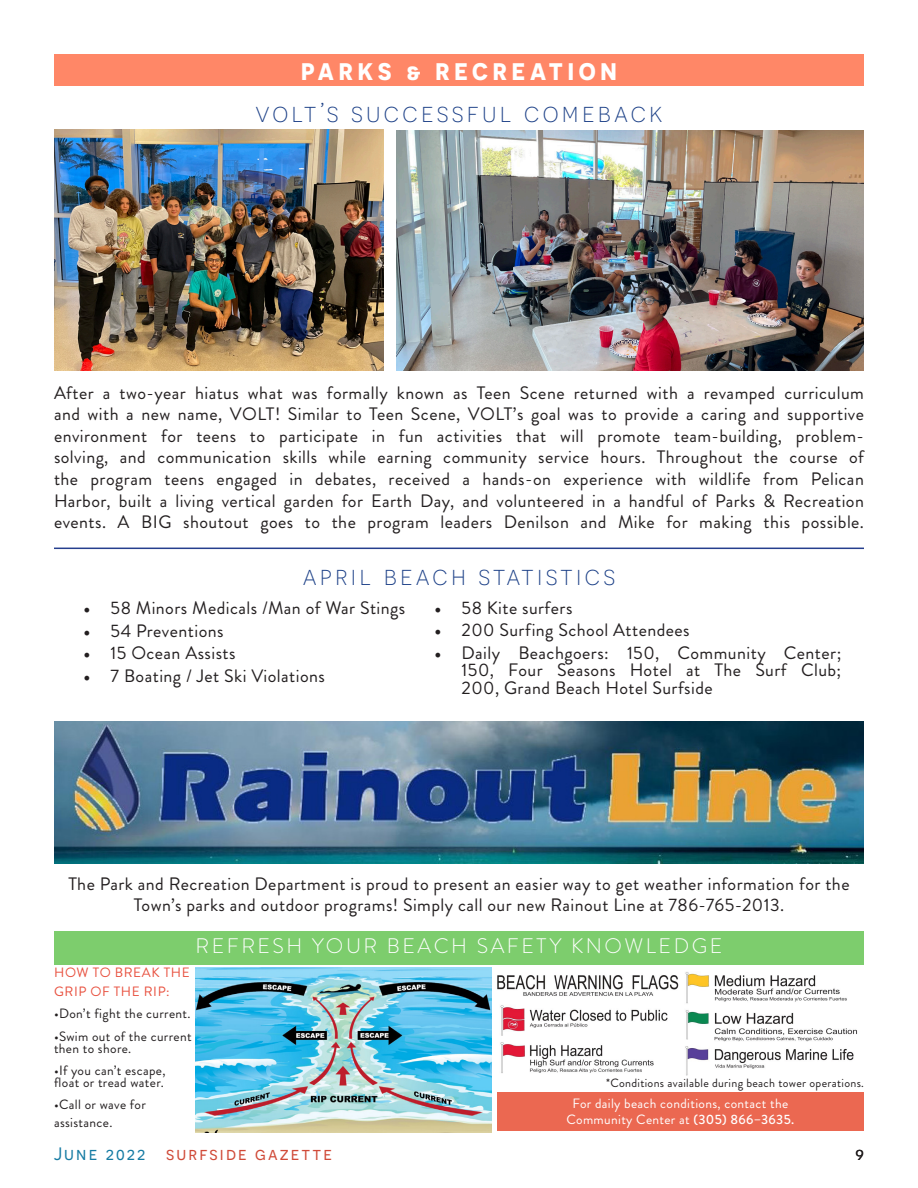
<style>
.page{position:relative;width:918px;height:1188px;background:#fff}
.page>*{position:absolute;margin:0;border:0;box-sizing:border-box;transform-origin:0 0}
.t1{font:300 27px "Novecentosans";letter-spacing:.12em;color:#1c4087}
.t2{font:700 24px "Novecentosans";letter-spacing:.2em;color:#fff}
.t3{font:300 21px "Brandon Grotesque";letter-spacing:.12em;color:#fff}
.t4{font:18px/21.6px "Brandon Grotesque";letter-spacing:.025em;color:#231f20;text-align:justify}
.t5{font:18px "Novecentosans";letter-spacing:.12em;color:#d04a38}
.t6{font:18px "Novecentosans";color:#231f20}
.t7{font:13.5px/12px "Brandon Grotesque";letter-spacing:.025em;color:#231f20}
.t8{font:13.5px/16.2px "Brandon Grotesque";letter-spacing:.025em;color:#fff;text-align:center}
.t9{font:13.5px/19.5px "Brandon Grotesque";letter-spacing:.045em;color:#e8503e}
.t10{font:12px "Brandon Grotesque";letter-spacing:.025em;color:#231f20}
.s1{font-family:"Minion Pro"}
.s2{font-weight:500}
.s3{color:#157ba3}
</style>
<div class="page">
<img style="left:54px;top:129px;width:330px;height:242px">
<img style="left:396px;top:130px;width:468px;height:240px">
<div style="left:54px;top:54px;width:810px;height:32px;background:#ff8767"></div>
<div style="left:498px;top:1093px;width:366px;height:38px;background:#eb6851"></div>
<img style="left:685px;top:972px;width:172px;height:104px">
<img style="left:497px;top:975px;width:182px;height:98px">
<img style="left:195px;top:967px;width:296px;height:165px">
<div style="left:54px;top:931px;width:810px;height:34px;background:#7dcd6d"></div>
<img style="left:54px;top:721px;width:810px;height:143px">
<hr style="left:54px;top:548px;width:810px;height:1px;background:#253f8e">
<p class="t2" style="left:301px;top:56px;width:317px">PARKS &amp; RECREATION</p>
<p class="t1" style="left:255px;top:97px;width:409px">VOLT’S SUCCESSFUL COMEBACK</p>
<p class="t4" style="left:54px;top:382px;width:812px">After a two-year hiatus what was formally known as Teen Scene returned with a revamped curriculum and with a new name, VOLT! Similar to Teen Scene, VOLT’s goal was to provide a caring and supportive environment for teens to participate in fun activities that will promote team-building, problem&shy;solving, and communication skills while earning community service hours. Throughout the course of the program teens engaged in debates, received a hands-on experience with wildlife from Pelican Harbor, built a living vertical garden for Earth Day, and volunteered in a handful of Parks &amp; Recreation events. A BIG shoutout goes to the program leaders Denilson and Mike for making this possible.</p>
<p class="t1" style="left:303px;top:561px;width:314px">APRIL BEACH STATISTICS</p>
<p class="t4" style="left:84px;top:597px;width:323px"><span class="s1">•</span> 58 Minors Medicals /Man of War Stings</p>
<p class="t4" style="left:84px;top:620px;width:141px"><span class="s1">•</span> 54 Preventions</p>
<p class="t4" style="left:84px;top:643px;width:153px"><span class="s1">•</span> 15 Ocean Assists</p>
<p class="t4" style="left:84px;top:665px;width:243px"><span class="s1">•</span> 7 Boating / Jet Ski Violations</p>
<p class="t4" style="left:435px;top:597px;width:139px"><span class="s1">•</span> 58 Kite surfers</p>
<p class="t4" style="left:435px;top:620px;width:256px"><span class="s1">•</span> 200 Surfing School Attendees</p>
<p class="t4" style="left:462px;top:645px;width:381px;line-height:17.2px;text-indent:-27px"><span class="s1">•</span> Daily Beachgoers: 150, Community Center; 150, Four Seasons Hotel at The Surf Club; 200, Grand Beach Hotel Surfside</p>
<p class="t4" style="left:68px;top:873px;width:783px;text-align:center">The Park and Recreation Department is proud to present an easier way to get weather information for the<br>Town’s parks and outdoor programs! Simply call our new Rainout Line at 786-765-2013.</p>
<p class="t3" style="left:196px;top:932px;width:528px">REFRESH YOUR BEACH SAFETY KNOWLEDGE</p>
<p class="t9" style="left:54px;top:963px;width:137px">HOW TO BREAK THE<br>GRIP OF THE RIP:</p>
<p class="t7" style="left:54px;top:1008px;width:138px">•Don’t fight the current.</p>
<p class="t7" style="left:54px;top:1030px;width:139px">•Swim out of the current then to shore.</p>
<p class="t7" style="left:54px;top:1065px;width:113px">•If you can’t escape, float or tread water.</p>
<p class="t7" style="left:54px;top:1096px;width:93px;line-height:18px">•Call or wave for assistance.</p>
<p class="t10" style="left:606px;top:1075px;width:259px">*Conditions available during beach tower operations.</p>
<p class="t8" style="left:566px;top:1096px;width:229px">For daily beach conditions, contact the<br>Community Center at <span class="s2">(305) 866–3635.</span></p>
<p class="t5" style="left:54px;top:1143px;width:280px"><span class="s3">June 2022</span> surfside gazette</p>
<p class="t6" style="left:856px;top:1143px;width:10px">9</p>
</div>
